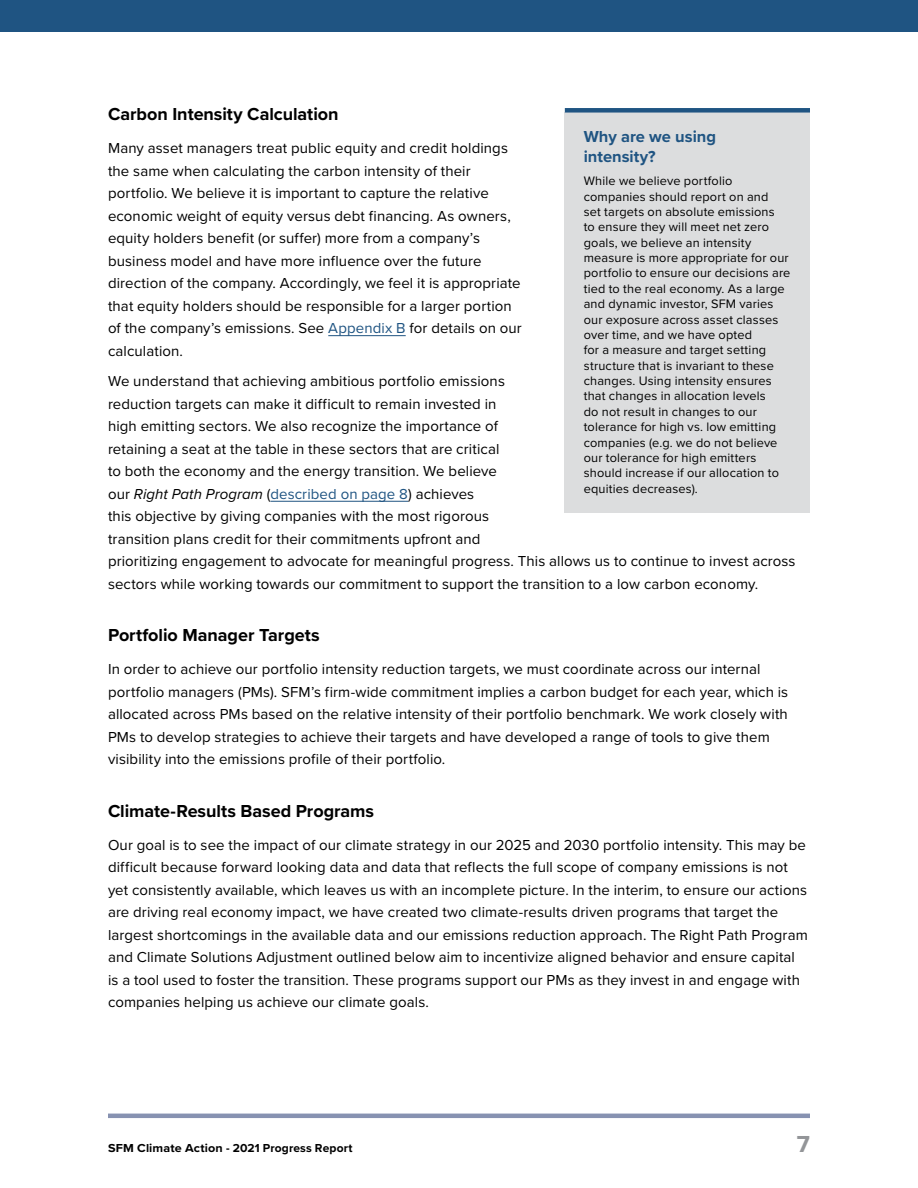
<style>
.page{position:relative;width:918px;height:1188px;background:#fff}
.page>*{position:absolute;margin:0;border:0;box-sizing:border-box;transform-origin:0 0}
.t1{font:700 24px "Proxima Nova";color:#939598}
.t2{font:700 18px "Proxima Nova";letter-spacing:-.005em;color:#000}
.t3{font:700 16.5px/19.5px "Proxima Nova";color:#1f5482}
.t4{font:15px/22.5px "Proxima Nova";letter-spacing:.005em;color:#000}
.t5{font:12.75px/15.5px "Proxima Nova";letter-spacing:.015em;color:#000}
.t6{font:700 12px "Proxima Nova";letter-spacing:.01em;color:#000;scale:1.05 1}
.s1{color:#1f5482}
.s2{font-style:italic}
</style>
<div class="page">
<div style="left:0;top:0;width:918px;height:32px;background:#1f5482"></div>
<hr style="left:108px;top:1114px;width:702px;height:4px;background:#8792b1">
<hr style="left:328px;top:335px;width:78px;height:1px;background:#1f5482">
<hr style="left:270px;top:501px;width:138px;height:1px;background:#1f5482">
<div style="left:565px;top:112px;width:245px;height:401px;background:#dcddde"></div>
<div style="left:565px;top:108px;width:245px;height:5px;background:#1f5482"></div>
<p class="t2" style="left:108px;top:101px;width:232px">Carbon Intensity Calculation</p>
<p class="t4" style="left:108px;top:136px;width:415px">Many asset managers treat public equity and credit holdings the same when calculating the carbon intensity of their portfolio. We believe it is important to capture the relative economic weight of equity versus debt financing. As owners, equity holders benefit (or suffer) more from a company’s business model and have more influence over the future direction of the company. Accordingly, we feel it is appropriate that equity holders should be responsible for a larger portion of the company’s emissions. See <span class="s1">Appendix B</span> for details on our calculation.</p>
<p class="t4" style="left:108px;top:370px;width:689px">We understand that achieving ambitious portfolio emissions<br>reduction targets can make it difficult to remain invested in<br>high emitting sectors. We also recognize the importance of<br>retaining a seat at the table in these sectors that are critical<br>to both the economy and the energy transition. We believe<br>our <span class="s2">Right Path Program</span> (<span class="s1">described on page 8</span>) achieves<br>this objective by giving companies with the most rigorous<br>transition plans credit for their commitments upfront and<br>prioritizing engagement to advocate for meaningful progress. This allows us to continue to invest across sectors while working towards our commitment to support the transition to a low carbon economy.</p>
<p class="t2" style="left:108px;top:622px;width:213px">Portfolio Manager Targets</p>
<p class="t4" style="left:108px;top:658px;width:682px">In order to achieve our portfolio intensity reduction targets, we must coordinate across our internal portfolio managers (PMs). SFM’s firm-wide commitment implies a carbon budget for each year, which is allocated across PMs based on the relative intensity of their portfolio benchmark. We work closely with PMs to develop strategies to achieve their targets and have developed a range of tools to give them visibility into the emissions profile of their portfolio.</p>
<p class="t2" style="left:108px;top:797px;width:268px">Climate-Results Based Programs</p>
<p class="t4" style="left:108px;top:833px;width:701px">Our goal is to see the impact of our climate strategy in our 2025 and 2030 portfolio intensity. This may be difficult because forward looking data and data that reflects the full scope of company emissions is not yet consistently available, which leaves us with an incomplete picture. In the interim, to ensure our actions are driving real economy impact, we have created two climate-results driven programs that target the largest shortcomings in the available data and our emissions reduction approach. The Right Path Program and Climate Solutions Adjustment outlined below aim to incentivize aligned behavior and ensure capital is a tool used to foster the transition. These programs support our PMs as they invest in and engage with companies helping us achieve our climate goals.</p>
<p class="t3" style="left:584px;top:127px;width:134px">Why are we using intensity?</p>
<p class="t5" style="left:584px;top:173px;width:208px">While we believe portfolio companies should report on and<br>set targets on absolute emissions<br>to ensure they will meet net zero goals, we believe an intensity measure is more appropriate for our portfolio to ensure our decisions are tied to the real economy. As a large and dynamic investor, SFM varies our exposure across asset classes over time, and we have opted<br>for a measure and target setting structure that is invariant to these changes. Using intensity ensures that changes in allocation levels<br>do not result in changes to our tolerance for high vs. low emitting companies (e.g. we do not believe our tolerance for high emitters should increase if our allocation to equities decreases).</p>
<p class="t6" style="left:108px;top:1139px;width:234px">SFM Climate Action - 2021 Progress Report</p>
<h1 class="t1" style="left:797px;top:1126px;width:15px">7</h1>
</div>
